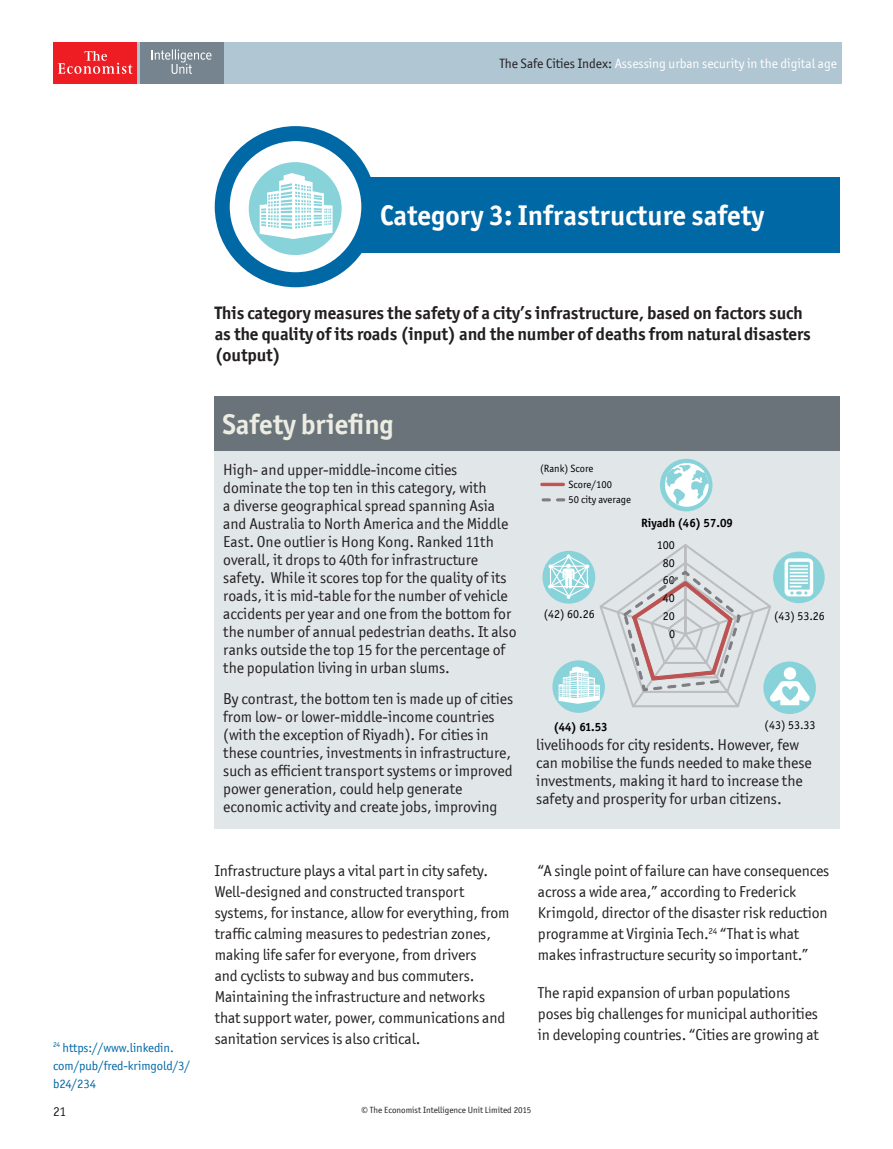
<style>
.page{position:relative;width:893px;height:1149px;background:#fff}
.page>*{position:absolute;margin:0;border:0;box-sizing:border-box;transform-origin:0 0}
.t1{font:700 28.5px "Officina San ITC";color:#fff}
.t2{font:700 28.5px "Officina San ITC";letter-spacing:-.005em;color:#ecece3}
.t3{font:700 18px/21px "Officina San ITC";letter-spacing:-.005em;color:#231f20}
.t4{font:15.75px/18px "Officina San ITC";color:#231f20}
.t5{font:13.5px "Officina San ITC";letter-spacing:-.005em;color:#fff}
.t6{font:13.5px "Officina San ITC";color:#231f20}
.t7{font:12.75px/18px "Officina San ITC";letter-spacing:-.005em;color:#0068a5}
.t8{font:12px "Officina San ITC";color:#000}
.t9{font:700 12px "Officina San ITC";color:#000}
.t10{font:10.5px/16px "Officina San ITC";color:#000}
.t11{font:9px "Officina San ITC";color:#231f20}
.s1{color:#231f20}
</style>
<div class="page">
<div style="left:54px;top:43px;width:787px;height:41px;background:#b0c6d2"></div>
<div style="left:53px;top:43px;width:84px;height:41px;background:#ee1d23"></div>
<svg style="left:57px;top:51px;width:76px;height:23px"></svg>
<div style="left:140px;top:43px;width:83px;height:41px;background:#76848f"></div>
<svg style="left:152px;top:49px;width:59px;height:25px"></svg>
<div style="left:270px;top:177px;width:570px;height:75px;background:#0068a5"></div>
<svg style="left:222px;top:133px;width:147px;height:147px"></svg>
<div style="left:215px;top:126px;width:161px;height:161px;border:15px solid #0068a5;border-radius:50%"></div>
<div style="left:249px;top:162px;width:93px;height:93px;background:#88d3da;border-radius:50%"></div>
<svg style="left:260px;top:173px;width:73px;height:66px"></svg>
<div style="left:215px;top:450px;width:625px;height:378px;background:#e1e6e9"></div>
<div style="left:215px;top:396px;width:625px;height:54px;background:#697379"></div>
<div style="left:552px;top:660px;width:53px;height:52px;background:#88d3da;border-radius:50%"></div>
<svg style="left:773px;top:551px;width:52px;height:52px"></svg>
<div style="left:763px;top:661px;width:53px;height:52px;background:#88d3da;border-radius:50%"></div>
<svg style="left:660px;top:458px;width:52px;height:53px"></svg>
<div style="left:665px;top:463px;width:44px;height:43px;background:#fff;border-radius:50%"></div>
<svg style="left:666px;top:464px;width:43px;height:40px"></svg>
<svg style="left:542px;top:550px;width:53px;height:53px"></svg>
<div style="left:541px;top:483px;width:23px;height:2px;border:1px solid #bc5252"></div>
<svg style="left:556px;top:498px;width:9px;height:3px"></svg>
<svg style="left:542px;top:498px;width:8px;height:3px"></svg>
<svg style="left:547px;top:544px;width:266px;height:162px"></svg>
<p class="t5" style="left:499px;top:56px;width:339px"><span class="s1">The Safe Cities Index:</span> Assessing urban security in the digital age</p>
<h1 class="t1" style="left:380px;top:197px;width:385px">Category 3: Infrastructure safety</h1>
<p class="t3" style="left:215px;top:302px;width:598px">This category measures the safety of a city’s infrastructure, based on factors such as the quality of its roads (input) and the number of deaths from natural disasters (output)</p>
<p class="t7" style="left:53px;top:1037px;width:139px"><sup>24</sup> https://www.linkedin. com/pub/fred-krimgold/3/ b24/234</p>
<h1 class="t2" style="left:222px;top:406px;width:173px">Safety briefing</h1>
<p class="t4" style="left:223px;top:460px;width:295px">High- and upper-middle-income cities dominate the top ten in this category, with<br>a diverse geographical spread spanning Asia and Australia to North America and the Middle East. One outlier is Hong Kong. Ranked 11th overall, it drops to 40th for infrastructure safety. While it scores top for the quality of its roads, it is mid-table for the number of vehicle accidents per year and one from the bottom for the number of annual pedestrian deaths. It also ranks outside the top 15 for the percentage of the population living in urban slums.</p>
<p class="t4" style="left:223px;top:689px;width:291px">By contrast, the bottom ten is made up of cities from low- or lower-middle-income countries (with the exception of Riyadh). For cities in these countries, investments in infrastructure, such as efficient transport systems or improved power generation, could help generate economic activity and create jobs, improving</p>
<p class="t10" style="left:568px;top:460px;width:45px;text-indent:-28px">(Rank) Score<br>Score/100</p>
<p class="t10" style="left:569px;top:491px;width:64px">50 city average</p>
<p class="t8" style="left:544px;top:606px;width:52px">(42) 60.26</p>
<p class="t9" style="left:641px;top:515px;width:93px">Riyadh (46) 57.09</p>
<p class="t8" style="left:657px;top:537px;width:20px">100</p>
<p class="t8" style="left:663px;top:555px;width:13px">80</p>
<p class="t8" style="left:663px;top:573px;width:13px">60</p>
<p class="t8" style="left:663px;top:591px;width:13px">40</p>
<p class="t8" style="left:663px;top:608px;width:13px">20</p>
<p class="t8" style="left:669px;top:626px;width:7px">0</p>
<p class="t8" style="left:774px;top:609px;width:52px">(43) 53.26</p>
<p class="t9" style="left:553px;top:719px;width:56px">(44) 61.53</p>
<p class="t8" style="left:765px;top:718px;width:52px">(43) 53.33</p>
<p class="t4" style="left:536px;top:735px;width:277px">livelihoods for city residents. However, few can mobilise the funds needed to make these investments, making it hard to increase the safety and prosperity for urban citizens.</p>
<p class="t4" style="left:215px;top:860px;width:296px;line-height:21px">Infrastructure plays a vital part in city safety.<br>Well-designed and constructed transport systems, for instance, allow for everything, from traffic calming measures to pedestrian zones, making life safer for everyone, from drivers<br>and cyclists to subway and bus commuters.<br>Maintaining the infrastructure and networks that support water, power, communications and sanitation services is also critical.</p>
<p class="t4" style="left:538px;top:859px;width:293px;line-height:21px">“A single point of failure can have consequences across a wide area,” according to Frederick Krimgold, director of the disaster risk reduction programme at Virginia Tech.<sup>24</sup> “That is what makes infrastructure security so important.”</p>
<p class="t4" style="left:538px;top:982px;width:282px;line-height:21px">The rapid expansion of urban populations poses big challenges for municipal authorities in developing countries. “Cities are growing at</p>
<p class="t6" style="left:53px;top:1103px;width:15px">21</p>
<p class="t11" style="left:362px;top:1104px;width:171px">© The Economist Intelligence Unit Limited 2015</p>
</div>
